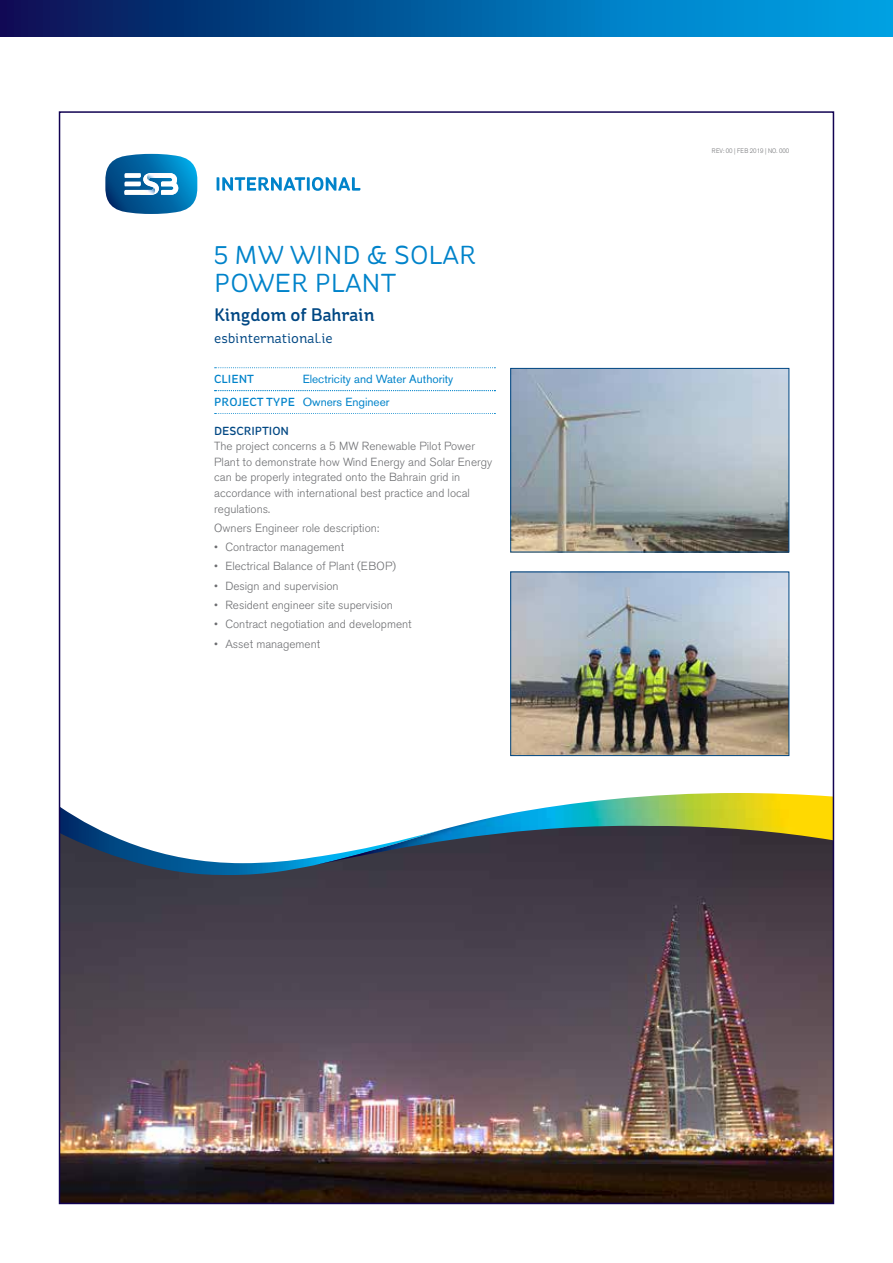
<style>
.page{position:relative;width:893px;height:1263px;background:#fff}
.page>*{position:absolute;margin:0;border:0;box-sizing:border-box;transform-origin:0 0}
.t1{font:25.95px/28.7px "St Ryde";color:#0083ca}
.t2{font:500 18.15px "St Ryde";color:#004783}
.t3{font:14.25px "St Ryde";color:#004783}
.t4{font:300 11.7px/15.6px "Akzidenz Grotesk BE";color:#6d6e71}
.t5{font:11.7px/23px "Akzidenz Grotesk BE";color:#0083ca}
.t6{font:500 11.7px "St Ryde";letter-spacing:-.005em;color:#004783}
.t7{font:500 11.7px "St Ryde";color:#0083ca}
.t8{font:300 6.45px "Akzidenz Grotesk BE";color:#6d6e71;scale:.9 1}
.s1{font-family:"St Ryde";font-weight:500}
</style>
<div class="page">
<div style="left:0;top:0;width:893px;height:37px;background:linear-gradient(to right,#071254,#00acef)"></div>
<img style="left:62px;top:882px;width:769px;height:319px">
<svg style="left:62px;top:743px;width:769px;height:139px"></svg>
<svg style="left:62px;top:793px;width:769px;height:82px"></svg>
<img style="left:314px;top:793px;width:517px;height:72px">
<svg style="left:215px;top:367px;width:280px;height:1px"></svg>
<svg style="left:215px;top:390px;width:280px;height:1px"></svg>
<svg style="left:215px;top:413px;width:280px;height:1px"></svg>
<img style="left:512px;top:370px;width:275px;height:180px">
<div style="left:510px;top:368px;width:279px;height:184px;border:1px solid #004783"></div>
<img style="left:512px;top:574px;width:275px;height:180px">
<div style="left:510px;top:572px;width:279px;height:184px;border:1px solid #004783"></div>
<svg style="left:105px;top:154px;width:92px;height:60px"></svg>
<img style="left:140px;top:187px;width:15px;height:8px">
<svg style="left:217px;top:177px;width:143px;height:14px"></svg>
<h1 class="t1" style="left:214px;top:241px;width:264px">5 MW WIND &amp; SOLAR<br>POWER PLANT</h1>
<h2 class="t2" style="left:214px;top:304px;width:162px">Kingdom of Bahrain</h2>
<p class="t3" style="left:214px;top:330px;width:120px">esbinternational.ie</p>
<p class="t7" style="left:214px;top:372px;width:41px">CLIENT</p>
<p class="t5" style="left:214px;top:367px;width:241px;text-indent:88px">Electricity and Water Authority<br><span class="s1">PROJECT TYPE</span> Owners Engineer</p>
<p class="t6" style="left:214px;top:424px;width:76px">DESCRIPTION</p>
<p class="t4" style="left:214px;top:439px;width:279px">The project concerns a 5 MW Renewable Pilot Power Plant to demonstrate how Wind Energy and Solar Energy can be properly integrated onto the Bahrain grid in accordance with international best practice and local regulations.</p>
<p class="t4" style="left:214px;top:520px;width:167px">Owners Engineer role description:</p>
<p class="t4" style="left:214px;top:540px;width:131px">• Contractor management</p>
<p class="t4" style="left:214px;top:559px;width:183px">• Electrical Balance of Plant (EBOP)</p>
<p class="t4" style="left:214px;top:578px;width:126px">• Design and supervision</p>
<p class="t4" style="left:214px;top:597px;width:180px">• Resident engineer site supervision</p>
<p class="t4" style="left:214px;top:617px;width:199px">• Contract negotiation and development</p>
<p class="t4" style="left:214px;top:636px;width:107px">• Asset management</p>
<p class="t8" style="left:712px;top:147px;width:87px">REV: 00 | FEB 2019 | NO. 000</p>
</div>
